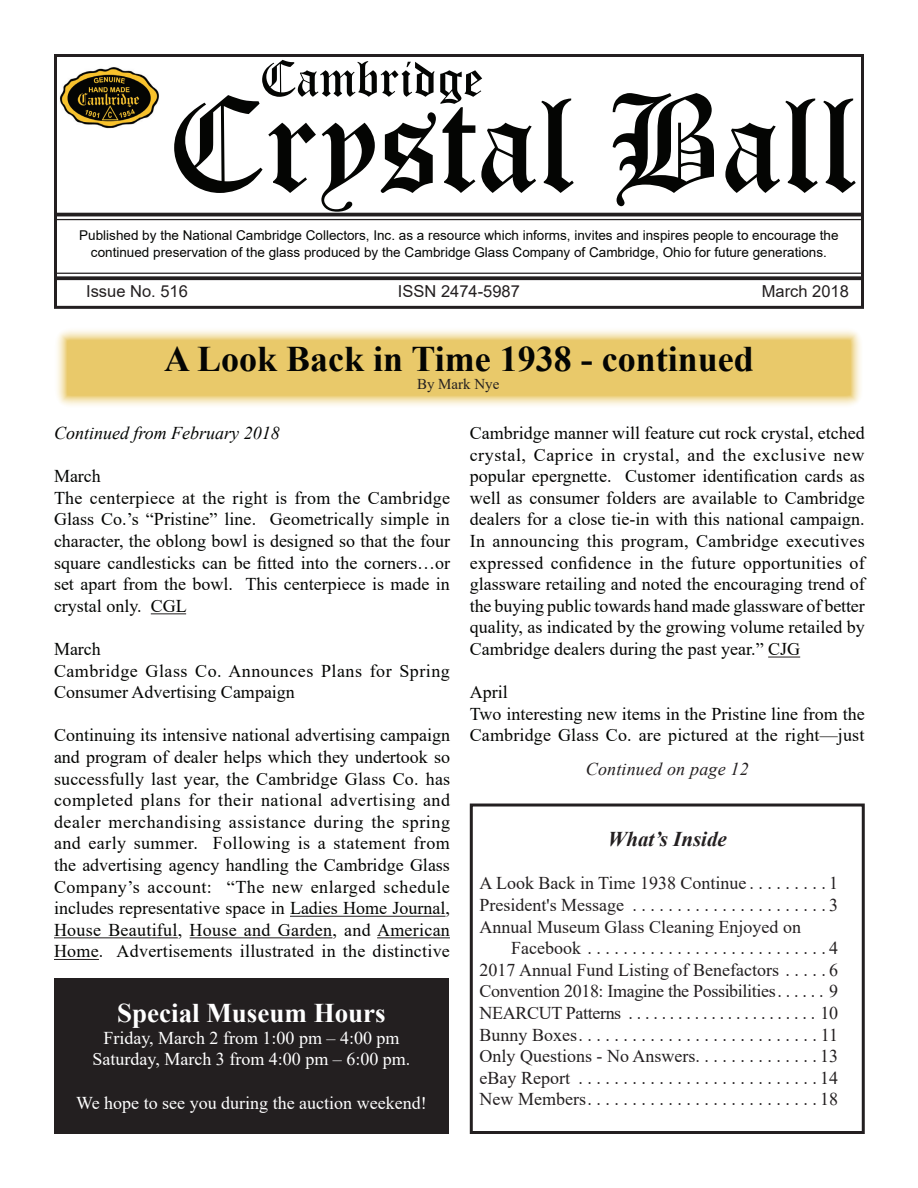
<style>
.page{position:relative;width:918px;height:1188px;background:#fff}
.page>*{position:absolute;margin:0;border:0;box-sizing:border-box;transform-origin:0 0}
.t1{font:135px "Old English Text";color:#040503}
.t2{font:51px "Old English Text";color:#040503}
.t3{font:700 36px "Times New Roman";color:#040503}
.t4{font:700 27px "Times New Roman";color:#fff}
.t5{font:italic 700 21px "Times New Roman";color:#231f20}
.t6{font:18px/21.6px "Times New Roman";color:#040503}
.t7{font:18px/21.6px "Times New Roman";color:#231f20;text-align:justify}
.t8{font:18px/21.6px "Times New Roman";color:#fff;text-align:center}
.t9{font:18px/21.6px "Times New Roman";letter-spacing:.025em;color:#040503}
.t10{font:italic 18px "Times New Roman";color:#040503}
.t11{font:italic 18px "Times New Roman";letter-spacing:.01em;color:#231f20}
.t12{font:16.5px "Arial";color:#231f20}
.t13{font:15px "Times New Roman";color:#231f20}
.t14{font:13.5px/16.2px "Arial";color:#040503;text-align:center}
</style>
<div class="page">
<div style="left:54px;top:54px;width:810px;height:255px;border:3px solid #231f20"></div>
<hr style="left:54px;top:273px;width:810px;height:1px;background:#231f20">
<svg style="left:54px;top:276px;width:810px;height:4px;background:#373334"></svg>
<img style="left:59px;top:67px;width:100px;height:61px">
<hr style="left:54px;top:213px;width:810px;height:3px;background:#231f20">
<hr style="left:54px;top:219px;width:810px;height:1px;background:#231f20">
<div style="left:470px;top:804px;width:395px;height:330px;border:3px solid #231f20"></div>
<hr style="left:151px;top:613px;width:35px;height:1px;background:#231f20">
<hr style="left:290px;top:916px;width:156px;height:1px;background:#231f20">
<hr style="left:54px;top:937px;width:124px;height:1px;background:#231f20">
<hr style="left:190px;top:937px;width:142px;height:1px;background:#231f20">
<hr style="left:377px;top:937px;width:73px;height:1px;background:#231f20">
<hr style="left:54px;top:959px;width:45px;height:1px;background:#231f20">
<hr style="left:768px;top:657px;width:32px;height:1px;background:#231f20">
<div style="left:54px;top:978px;width:395px;height:156px;background:#231f20"></div>
<svg style="left:54px;top:327px;width:810px;height:82px;background:#edd58c"></svg>
<h2 class="t2" style="left:259px;top:46px;width:225px">Cambridge</h2>
<h1 class="t1" style="left:166px;top:58px;width:693px">Crystal Ball</h1>
<p class="t14" style="left:79px;top:227px;width:761px">Published by the National Cambridge Collectors, Inc. as a resource which informs, invites and inspires people to encourage the continued preservation of the glass produced by the Cambridge Glass Company of Cambridge, Ohio for future generations.</p>
<p class="t12" style="left:86px;top:280px;width:103px">Issue No. 516</p>
<p class="t12" style="left:398px;top:280px;width:123px">ISSN 2474-5987</p>
<p class="t12" style="left:762px;top:280px;width:89px">March 2018</p>
<h3 class="t3" style="left:164px;top:333px;width:591px">A Look Back in Time 1938 - continued</h3>
<p class="t13" style="left:417px;top:373px;width:84px">By Mark Nye</p>
<p class="t10" style="left:54px;top:421px;width:227px">Continued from February 2018</p>
<p class="t6" style="left:54px;top:465px;width:398px">March<br>The centerpiece at the right is from the Cambridge Glass Co.’s “Pristine” line. Geometrically simple in character, the oblong bowl is designed so that the four square candlesticks can be fitted into the corners…or set apart from the bowl. This centerpiece is made in crystal only. CGL</p>
<p class="t9" style="left:54px;top:638px;width:397px">March<br>Cambridge Glass Co. Announces Plans for Spring<br>Consumer Advertising Campaign</p>
<p class="t6" style="left:54px;top:724px;width:398px;text-align:justify">Continuing its intensive national advertising campaign and program of dealer helps which they undertook so successfully last year, the Cambridge Glass Co. has completed plans for their national advertising and dealer merchandising assistance during the spring and early summer. Following is a statement from the advertising agency handling the Cambridge Glass Company’s account: “The new enlarged schedule includes representative space in Ladies Home Journal, House Beautiful, House and Garden, and American Home. Advertisements illustrated in the distinctive</p>
<h3 class="t4" style="left:117px;top:994px;width:270px">Special Museum Hours</h3>
<p class="t8" style="left:93px;top:1026px;width:317px">Friday, March 2 from 1:00 pm – 4:00 pm<br>Saturday, March 3 from 4:00 pm – 6:00 pm.</p>
<p class="t8" style="left:76px;top:1091px;width:352px">We hope to see you during the auction weekend!</p>
<p class="t6" style="left:470px;top:422px;width:397px">Cambridge manner will feature cut rock crystal, etched crystal, Caprice in crystal, and the exclusive new popular epergnette. Customer identification cards as well as consumer folders are available to Cambridge dealers for a close tie-in with this national campaign.<br>In announcing this program, Cambridge executives expressed confidence in the future opportunities of glassware retailing and noted the encouraging trend of the buying public towards hand made glassware of better quality, as indicated by the growing volume retailed by Cambridge dealers during the past year.” CJG</p>
<p class="t6" style="left:470px;top:681px;width:396px">April<br>Two interesting new items in the Pristine line from the<br>Cambridge Glass Co. are pictured at the right—just</p>
<p class="t11" style="left:586px;top:757px;width:164px">Continued on page 12</p>
<p class="t5" style="left:608px;top:825px;width:121px">What’s Inside</p>
<p class="t7" style="left:480px;top:872px;width:360px">A Look Back in Time 1938 Continue . . . . . . . . 1<br>President's Message . . . . . . . . . . . . . . . . . . . . . 3<br>Annual Museum Glass Cleaning Enjoyed on</p>
<p class="t7" style="left:480px;top:937px;width:360px;text-indent:32px">Facebook . . . . . . . . . . . . . . . . . . . . . . . . . . 4<br>2017 Annual Fund Listing of Benefactors . . . . 6<br>Convention 2018: Imagine the Possibilities . . . . . . 9<br>NEARCUT Patterns . . . . . . . . . . . . . . . . . . . . . . . 10<br>Bunny Boxes . . . . . . . . . . . . . . . . . . . . . . . . . . 11<br>Only Questions - No Answers . . . . . . . . . . . . . 13 eBay Report . . . . . . . . . . . . . . . . . . . . . . . . . . 14<br>New Members . . . . . . . . . . . . . . . . . . . . . . . . . 18</p>
</div>
